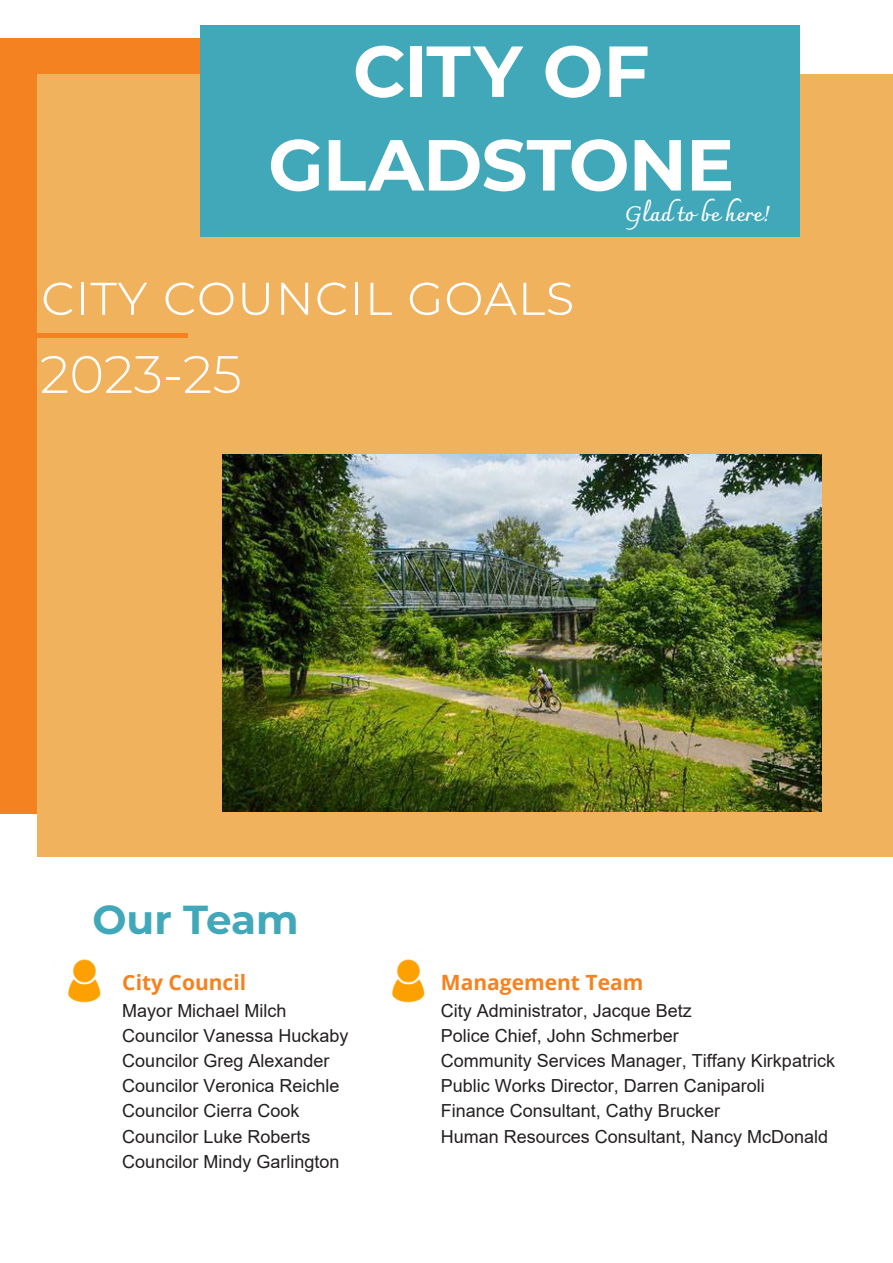
<style>
.page{position:relative;width:893px;height:1263px;background:#fff}
.page>*{position:absolute;margin:0;border:0;box-sizing:border-box;transform-origin:0 0}
.Title_cover{font:700 72px/93.6px "Montserrat";letter-spacing:-.01em;color:#fff;text-align:center}
.Title_color_ext{font:300 57px "Montserrat";color:#fff}
.Title_color_ext-2{font:300 52.5px "Montserrat";color:#fff}
.t1{font:700 40.5px "Montserrat";color:#41a8b9}
.t2{font:700 21px "Open Sans";color:#f58220}
.body_text_white{font:700 21px "Charmonman";color:#fff}
.t3{font:18px/25px "Arial";color:#231f20}
</style>
<div class="page">
<div style="left:0;top:39px;width:446px;height:775px;background:#f58220"></div>
<div style="left:37px;top:74px;width:856px;height:783px;background:#f1b25e"></div>
<img style="left:222px;top:454px;width:599px;height:358px">
<div style="left:36px;top:333px;width:151px;height:5px;background:#f58220"></div>
<div style="left:201px;top:25px;width:599px;height:212px;background:#41a8b9"></div>
<img style="left:68px;top:959px;width:33px;height:44px">
<img style="left:392px;top:959px;width:33px;height:44px">
<p class="Title_cover" style="left:268px;top:21px;width:468px">CITY OF<br>GLADSTONE</p>
<p class="body_text_white" style="left:625px;top:201px;width:147px">Glad to be here!</p>
<p class="Title_color_ext" style="left:41px;top:256px;width:535px">City CounCil goals</p>
<p class="Title_color_ext-2" style="left:40px;top:339px;width:203px">2023-25</p>
<h3 class="t1" style="left:92px;top:890px;width:208px">Our Team</h3>
<p class="t2" style="left:122px;top:968px;width:125px">City Council</p>
<p class="t3" style="left:122px;top:998px;width:228px">Mayor Michael Milch<br>Councilor Vanessa Huckaby<br>Councilor Greg Alexander<br>Councilor Veronica Reichle<br>Councilor Cierra Cook<br>Councilor Luke Roberts<br>Councilor Mindy Garlington</p>
<p class="t2" style="left:441px;top:967px;width:204px">Management Team</p>
<p class="t3" style="left:441px;top:997px;width:396px">City Administrator, Jacque Betz<br>Police Chief, John Schmerber<br>Community Services Manager, Tiffany Kirkpatrick Public Works Director, Darren Caniparoli<br>Finance Consultant, Cathy Brucker<br>Human Resources Consultant, Nancy McDonald</p>
</div>
